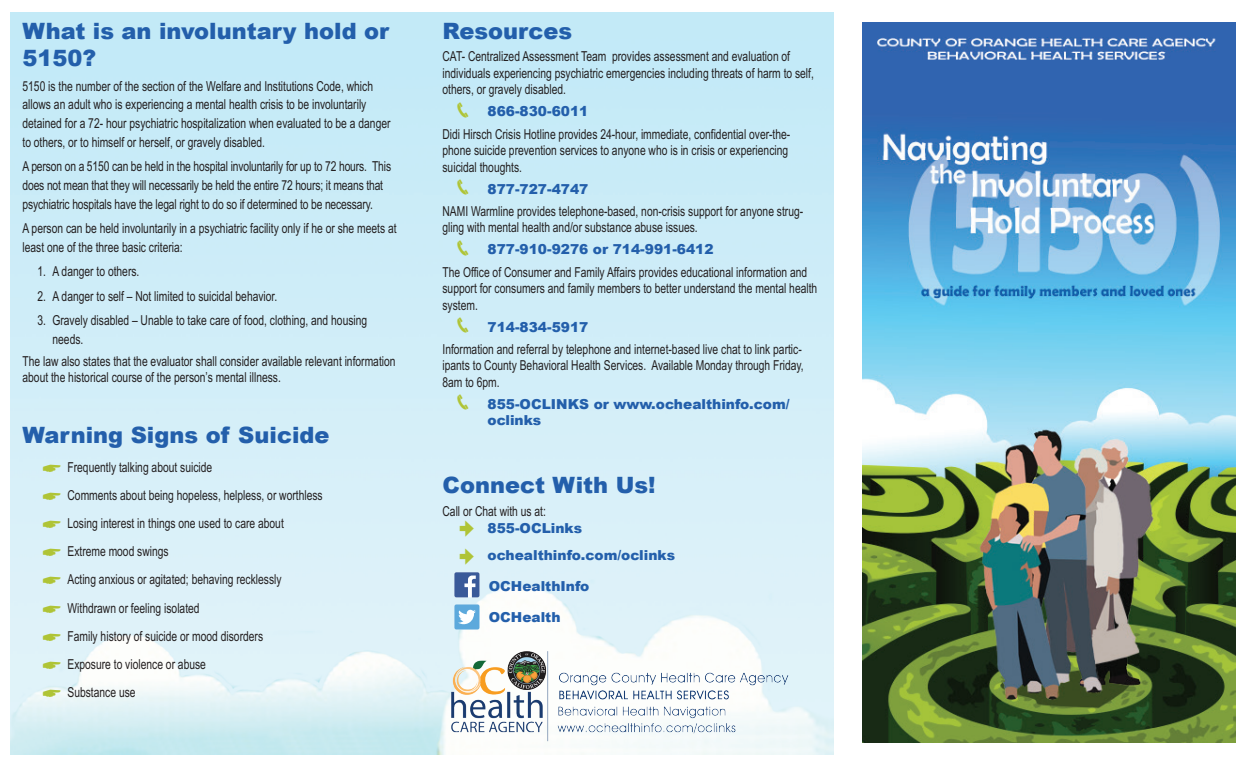
<style>
.page{position:relative;width:1260px;height:765px;background:#fff}
.page>*{position:absolute;margin:0;border:0;box-sizing:border-box;transform-origin:0 0}
.t1{font:900 22.5px/27px "Arial";color:#235fab}
.t2{font:13.75px/16.5px "Arial Th";color:#231f20}
.t3{font:900 13.75px/27.8px "Arial";color:#235fab}
</style>
<div class="page">
<img style="left:862px;top:22px;width:374px;height:720px">
<img style="left:447px;top:639px;width:360px;height:112px">
<svg style="left:454px;top:572px;width:25px;height:25px"></svg>
<svg style="left:454px;top:604px;width:25px;height:26px"></svg>
<svg style="left:460px;top:521px;width:14px;height:16px"></svg>
<svg style="left:460px;top:548px;width:14px;height:16px"></svg>
<svg style="left:43px;top:465px;width:18px;height:7px"></svg>
<svg style="left:43px;top:493px;width:18px;height:7px"></svg>
<svg style="left:43px;top:521px;width:18px;height:7px"></svg>
<svg style="left:43px;top:549px;width:18px;height:7px"></svg>
<svg style="left:43px;top:577px;width:18px;height:8px"></svg>
<svg style="left:43px;top:605px;width:18px;height:8px"></svg>
<svg style="left:43px;top:633px;width:18px;height:8px"></svg>
<svg style="left:43px;top:662px;width:18px;height:7px"></svg>
<svg style="left:43px;top:690px;width:18px;height:7px"></svg>
<svg style="left:456px;top:102px;width:12px;height:16px"></svg>
<svg style="left:456px;top:179px;width:12px;height:16px"></svg>
<svg style="left:456px;top:240px;width:12px;height:16px"></svg>
<svg style="left:456px;top:317px;width:12px;height:16px"></svg>
<svg style="left:456px;top:395px;width:12px;height:15px"></svg>
<h1 class="t1" style="left:22px;top:16px;width:368px">What is an involuntary hold or<br>5150?</h1>
<p class="t2" style="left:22px;top:77px;width:370px;line-height:18.8px">5150 is the number of the section of the Welfare and Institutions Code, which allows an adult who is experiencing a mental health crisis to be involuntarily detained for a 72- hour psychiatric hospitalization when evaluated to be a danger to others, or to himself or herself, or gravely disabled.</p>
<p class="t2" style="left:22px;top:157px;width:370px;line-height:18.8px">A person on a 5150 can be held in the hospital involuntarily for up to 72 hours. This does not mean that they will necessarily be held the entire 72 hours; it means that psychiatric hospitals have the legal right to do so if determined to be necessary.</p>
<p class="t2" style="left:22px;top:219px;width:376px;line-height:18.8px">A person can be held involuntarily in a psychiatric facility only if he or she meets at least one of the three basic criteria:</p>
<p class="t2" style="left:38px;top:263px;width:103px">1. A danger to others.</p>
<p class="t2" style="left:38px;top:288px;width:241px">2. A danger to self – Not limited to suicidal behavior.</p>
<p class="t2" style="left:53px;top:311px;width:316px;line-height:18.8px;text-indent:-15px">3. Gravely disabled – Unable to take care of food, clothing, and housing needs.</p>
<p class="t2" style="left:22px;top:353px;width:375px">The law also states that the evaluator shall consider available relevant information about the historical course of the person’s mental illness.</p>
<h1 class="t1" style="left:22px;top:421px;width:309px">Warning Signs of Suicide</h1>
<p class="t2" style="left:68px;top:453px;width:257px;line-height:28.1px">Frequently talking about suicide<br>Comments about being hopeless, helpless, or worthless Losing interest in things one used to care about Extreme mood swings<br>Acting anxious or agitated; behaving recklessly Withdrawn or feeling isolated<br>Family history of suicide or mood disorders<br>Exposure to violence or abuse<br>Substance use</p>
<h1 class="t1" style="left:442px;top:16px;width:131px">Resources</h1>
<p class="t2" style="left:442px;top:48px;width:373px">CAT- Centralized Assessment Team provides assessment and evaluation of individuals experiencing psychiatric emergencies including threats of harm to self, others, or gravely disabled.</p>
<p class="t3" style="left:488px;top:97px;width:102px">866-830-6011</p>
<p class="t2" style="left:442px;top:126px;width:349px">Didi Hirsch Crisis Hotline provides 24-hour, immediate, confidential over-the&shy;phone suicide prevention services to anyone who is in crisis or experiencing suicidal thoughts.</p>
<p class="t3" style="left:488px;top:175px;width:102px">877-727-4747</p>
<p class="t2" style="left:442px;top:203px;width:362px">NAMI Warmline provides telephone-based, non-crisis support for anyone strug&shy;gling with mental health and/or substance abuse issues.</p>
<p class="t3" style="left:488px;top:235px;width:228px">877-910-9276 or 714-991-6412</p>
<p class="t2" style="left:442px;top:264px;width:376px">The Office of Consumer and Family Affairs provides educational information and support for consumers and family members to better understand the mental health system.</p>
<p class="t3" style="left:488px;top:313px;width:102px">714-834-5917</p>
<p class="t2" style="left:442px;top:341px;width:363px">Information and referral by telephone and internet-based live chat to link partic&shy;ipants to County Behavioral Health Services. Available Monday through Friday,<br>8am to 6pm.</p>
<p class="t3" style="left:488px;top:395px;width:304px;line-height:16.5px">855-OCLINKS or www.ochealthinfo.com/ oclinks</p>
<h1 class="t1" style="left:442px;top:471px;width:215px">Connect With Us!</h1>
<p class="t2" style="left:442px;top:503px;width:105px">Call or Chat with us at:</p>
<p class="t3" style="left:488px;top:513px;width:189px">855-OCLinks ochealthinfo.com/oclinks</p>
<p class="t3" style="left:489px;top:572px;width:102px">OCHealthInfo</p>
<p class="t3" style="left:489px;top:602px;width:73px">OCHealth</p>
</div>
